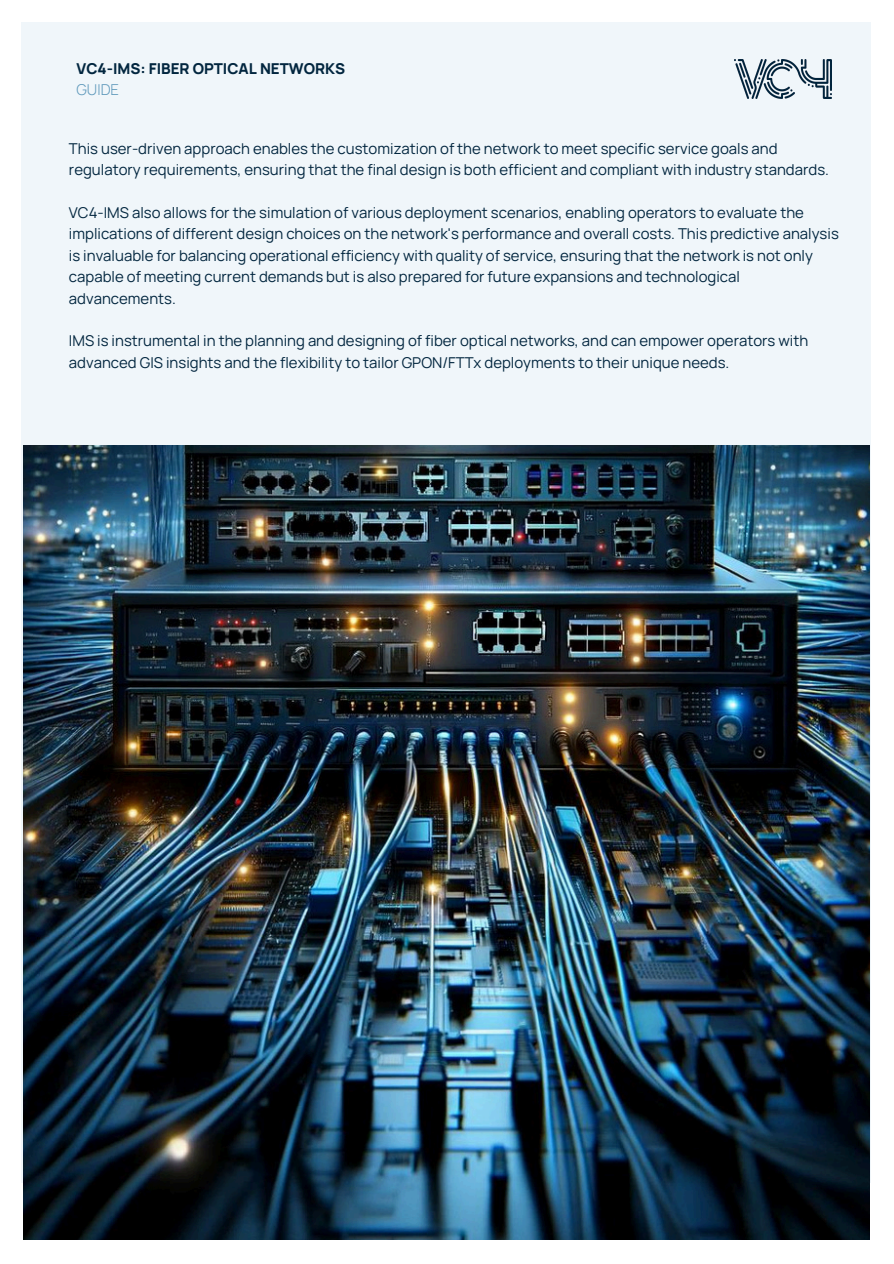
<style>
.page{position:relative;width:894px;height:1264px;background:#fff}
.page>*{position:absolute;margin:0;border:0;box-sizing:border-box;transform-origin:0 0}
.t1{font:15px/21.3px "Manrope";color:#02263f}
.t2{font:800 15px "Manrope";color:#02263f}
.t3{font:300 15px "Manrope";color:#5f99bb}
</style>
<div class="page">
<div style="left:22px;top:22px;width:848px;height:1160px;background:#f0f6fa"></div>
<img style="left:734px;top:60px;width:97px;height:38px">
<img style="left:23px;top:445px;width:846px;height:794px">
<p class="t2" style="left:76px;top:58px;width:270px">VC4-IMS: FIBER OPTICAL NETWORKS</p>
<p class="t3" style="left:76px;top:79px;width:44px">GUIDE</p>
<p class="t1" style="left:69px;top:137px;width:761px">This user-driven approach enables the customization of the network to meet specific service goals and regulatory requirements, ensuring that the final design is both efficient and compliant with industry standards.</p>
<p class="t1" style="left:69px;top:202px;width:771px">VC4-IMS also allows for the simulation of various deployment scenarios, enabling operators to evaluate the implications of different design choices on the network's performance and overall costs. This predictive analysis is invaluable for balancing operational efficiency with quality of service, ensuring that the network is not only capable of meeting current demands but is also prepared for future expansions and technological advancements.</p>
<p class="t1" style="left:69px;top:330px;width:740px">IMS is instrumental in the planning and designing of fiber optical networks, and can empower operators with advanced GIS insights and the flexibility to tailor GPON/FTTx deployments to their unique needs.</p>
</div>
